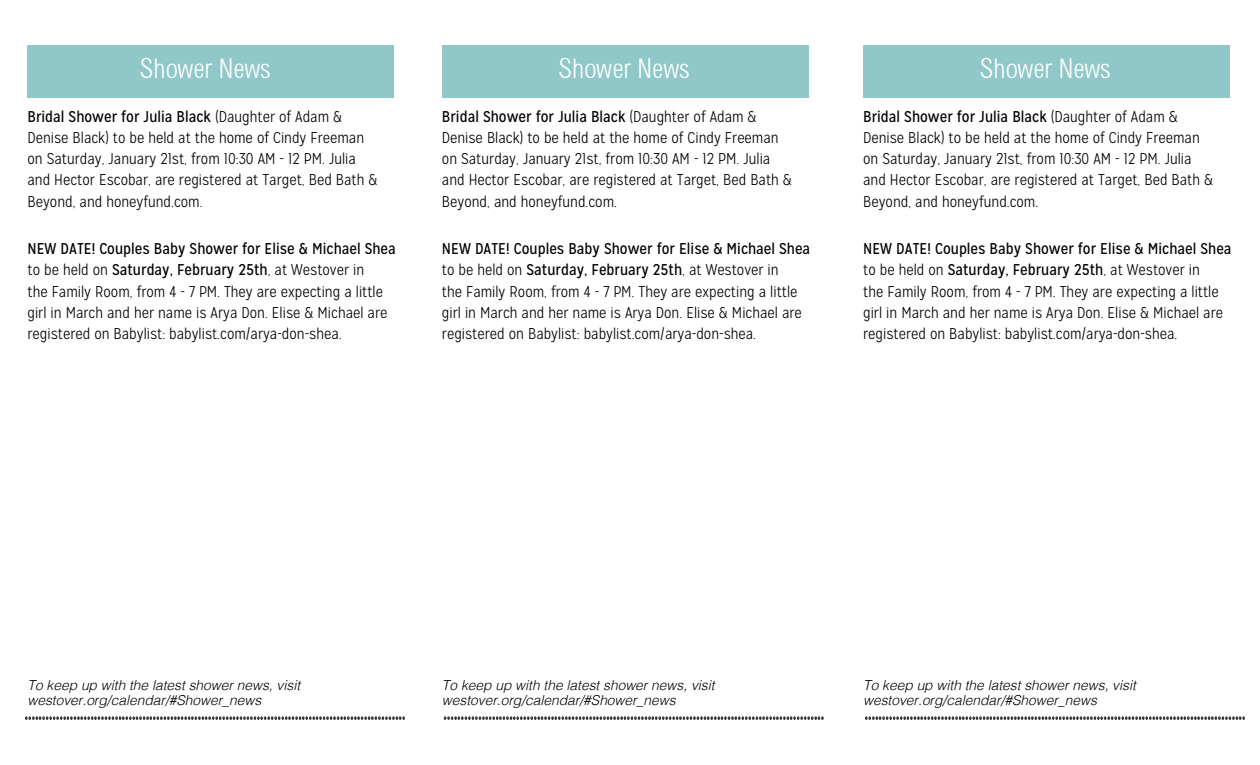
<style>
.page{position:relative;width:1260px;height:765px;background:#fff}
.page>*{position:absolute;margin:0;border:0;box-sizing:border-box;transform-origin:0 0}
.Paragraph_Style_2_co{font:27.5px "Sertig";color:#fff}
.Paragraph_Style_2_co-2{font:300 15.62px/21.2px "Mission Gothic";color:#000}
.Paragraph_Style_2_co-3{font:italic 300 13.75px "Helvetica";color:#000}
.s1{font-weight:400}
</style>
<div class="page">
<div style="left:28px;top:45px;width:366px;height:53px;background:#90c7c8"></div>
<svg style="left:25px;top:716px;width:380px;height:4px"></svg>
<div style="left:442px;top:45px;width:367px;height:53px;background:#90c7c8"></div>
<svg style="left:444px;top:716px;width:380px;height:4px"></svg>
<div style="left:863px;top:45px;width:367px;height:53px;background:#90c7c8"></div>
<svg style="left:865px;top:716px;width:380px;height:4px"></svg>
<p class="Paragraph_Style_2_co" style="left:140px;top:53px;width:133px">Shower News</p>
<p class="Paragraph_Style_2_co" style="left:558px;top:53px;width:133px">Shower News</p>
<p class="Paragraph_Style_2_co" style="left:980px;top:53px;width:133px">Shower News</p>
<p class="Paragraph_Style_2_co-2" style="left:28px;top:106px;width:352px"><span class="s1">Bridal Shower for Julia Black</span> (Daughter of Adam &amp; Denise Black) to be held at the home of Cindy Freeman on Saturday, January 21st, from 10:30 AM - 12 PM. Julia and Hector Escobar, are registered at Target, Bed Bath &amp; Beyond, and honeyfund.com.</p>
<p class="Paragraph_Style_2_co-2" style="left:28px;top:238px;width:370px"><span class="s1">NEW DATE! Couples Baby Shower for Elise &amp; Michael Shea </span>to be held on <span class="s1">Saturday, February 25th</span>, at Westover in<br>the Family Room, from 4 - 7 PM. They are expecting a little girl in March and her name is Arya Don. Elise &amp; Michael are registered on Babylist: babylist.com/arya-don-shea.</p>
<p class="Paragraph_Style_2_co-2" style="left:442px;top:106px;width:351px"><span class="s1">Bridal Shower for Julia Black</span> (Daughter of Adam &amp; Denise Black) to be held at the home of Cindy Freeman on Saturday, January 21st, from 10:30 AM - 12 PM. Julia and Hector Escobar, are registered at Target, Bed Bath &amp; Beyond, and honeyfund.com.</p>
<p class="Paragraph_Style_2_co-2" style="left:442px;top:238px;width:370px"><span class="s1">NEW DATE! Couples Baby Shower for Elise &amp; Michael Shea </span>to be held on <span class="s1">Saturday, February 25th</span>, at Westover in<br>the Family Room, from 4 - 7 PM. They are expecting a little girl in March and her name is Arya Don. Elise &amp; Michael are registered on Babylist: babylist.com/arya-don-shea.</p>
<p class="Paragraph_Style_2_co-2" style="left:863px;top:106px;width:351px"><span class="s1">Bridal Shower for Julia Black</span> (Daughter of Adam &amp; Denise Black) to be held at the home of Cindy Freeman on Saturday, January 21st, from 10:30 AM - 12 PM. Julia and Hector Escobar, are registered at Target, Bed Bath &amp; Beyond, and honeyfund.com.</p>
<p class="Paragraph_Style_2_co-2" style="left:863px;top:238px;width:370px"><span class="s1">NEW DATE! Couples Baby Shower for Elise &amp; Michael Shea </span>to be held on <span class="s1">Saturday, February 25th</span>, at Westover in<br>the Family Room, from 4 - 7 PM. They are expecting a little girl in March and her name is Arya Don. Elise &amp; Michael are registered on Babylist: babylist.com/arya-don-shea.</p>
<p class="Paragraph_Style_2_co-3" style="left:28px;top:673px;width:274px">To keep up with the latest shower news, visit</p>
<p class="Paragraph_Style_2_co-3" style="left:28px;top:688px;width:235px">westover.org/calendar/#Shower_news</p>
<p class="Paragraph_Style_2_co-3" style="left:442px;top:673px;width:274px">To keep up with the latest shower news, visit</p>
<p class="Paragraph_Style_2_co-3" style="left:442px;top:688px;width:235px">westover.org/calendar/#Shower_news</p>
<p class="Paragraph_Style_2_co-3" style="left:863px;top:673px;width:274px">To keep up with the latest shower news, visit</p>
<p class="Paragraph_Style_2_co-3" style="left:863px;top:688px;width:235px">westover.org/calendar/#Shower_news</p>
</div>
